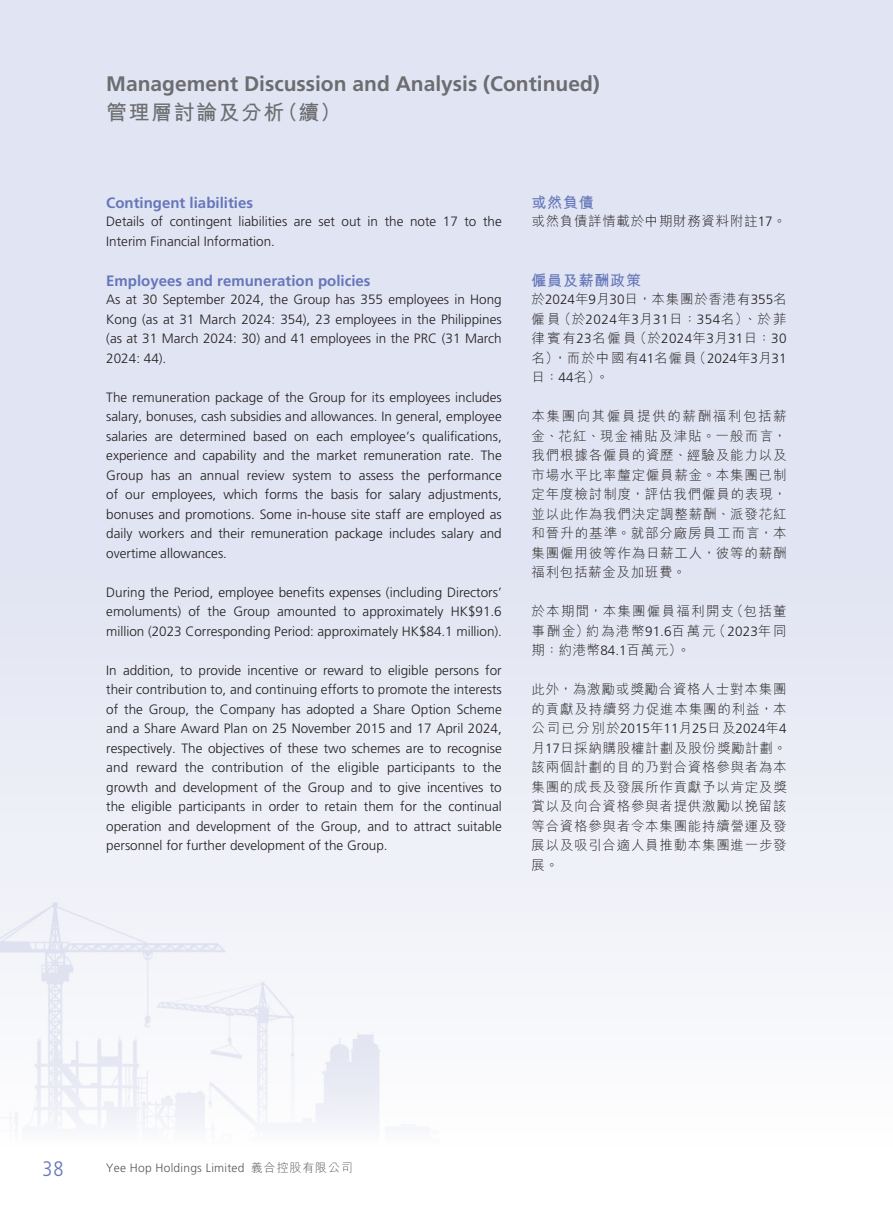
<style>
.page{position:relative;width:893px;height:1212px;background:#fff}
.page>*{position:absolute;margin:0;border:0;box-sizing:border-box;transform-origin:0 0}
.t1{font:700 21px "Frutiger LT Std";color:#6c6d70}
.t2{font:700 21px "M Hei HK";letter-spacing:.07em;color:#6c6d70}
.t3{font:300 condensed 21px "Frutiger LT Std";color:#6577ba}
.t4{font:700 15px "Frutiger LT Std";color:#6577ba}
.t5{font:700 15px "M Hei HK";letter-spacing:.05em;color:#6577ba}
.t6{font:300 13.5px/19.5px "Frutiger LT Std";color:#231f20;text-align:justify}
.t7{font:300 13.5px/19.5px "M Hei HK";letter-spacing:.06em;color:#231f20;text-align:justify}
.t8{font:300 12px "Frutiger LT Std";letter-spacing:.02em;color:#57585a}
.s1{font-family:"Frutiger LT Std"}
.s2{font-family:"M Hei HK"}
</style>
<div class="page">
<div style="left:0;top:0;width:893px;height:1148px;background:#e1e4f2"></div>
<img style="left:0;top:865px;width:893px;height:283px">
<h1 class="t1" style="left:106px;top:71px;width:495px">Management Discussion and Analysis (Continued)</h1>
<h1 class="t2" style="left:106px;top:97px;width:236px">管理層討論及分析（續）</h1>
<p class="t4" style="left:106px;top:194px;width:148px">Contingent liabilities</p>
<p class="t6" style="left:106px;top:212px;width:397px">Details of contingent liabilities are set out in the note 17 to the<br>Interim Financial Information.</p>
<p class="t4" style="left:106px;top:272px;width:266px">Employees and remuneration policies</p>
<p class="t6" style="left:106px;top:290px;width:397px">As at 30 September 2024, the Group has 355 employees in Hong Kong (as at 31 March 2024: 354), 23 employees in the Philippines (as at 31 March 2024: 30) and 41 employees in the PRC (31 March 2024: 44).</p>
<p class="t6" style="left:106px;top:388px;width:397px">The remuneration package of the Group for its employees includes salary, bonuses, cash subsidies and allowances. In general, employee salaries are determined based on each employee’s qualifications, experience and capability and the market remuneration rate. The Group has an annual review system to assess the performance of our employees, which forms the basis for salary adjustments, bonuses and promotions. Some in-house site staff are employed as daily workers and their remuneration package includes salary and overtime allowances.</p>
<p class="t6" style="left:106px;top:583px;width:397px">During the Period, employee benefits expenses (including Directors’ emoluments) of the Group amounted to approximately HK$91.6 million (2023 Corresponding Period: approximately HK$84.1 million).</p>
<p class="t6" style="left:106px;top:661px;width:397px">In addition, to provide incentive or reward to eligible persons for their contribution to, and continuing efforts to promote the interests of the Group, the Company has adopted a Share Option Scheme and a Share Award Plan on 25 November 2015 and 17 April 2024, respectively. The objectives of these two schemes are to recognise and reward the contribution of the eligible participants to the growth and development of the Group and to give incentives to the eligible participants in order to retain them for the continual operation and development of the Group, and to attract suitable personnel for further development of the Group.</p>
<p class="t5" style="left:531px;top:192px;width:64px">或然負債</p>
<p class="t7" style="left:531px;top:211px;width:256px">或然負債詳情載於中期財務資料附註<span class="s1">17</span>。</p>
<p class="t5" style="left:531px;top:270px;width:111px">僱員及薪酬政策</p>
<p class="t7" style="left:531px;top:289px;width:257px">於<span class="s1">2024</span>年<span class="s1">9</span>月<span class="s1">30</span>日，本集團於香港有<span class="s1">355</span>名僱員（於<span class="s1">2024</span>年<span class="s1">3</span>月<span class="s1">31</span>日：<span class="s1">354</span>名）、於菲律賓有<span class="s1">23</span>名僱員（於<span class="s1">2024</span>年<span class="s1">3</span>月<span class="s1">31</span>日：<span class="s1">30</span>名），而於中國有<span class="s1">41</span>名僱員（<span class="s1">2024</span>年<span class="s1">3</span>月<span class="s1">31</span>日：<span class="s1">44</span>名）。</p>
<p class="t7" style="left:531px;top:406px;width:257px">本集團向其僱員提供的薪酬福利包括薪金、花紅、現金補貼及津貼。一般而言，我們根據各僱員的資歷、經驗及能力以及市場水平比率釐定僱員薪金。本集團已制定年度檢討制度，評估我們僱員的表現，並以此作為我們決定調整薪酬、派發花紅和晉升的基準。就部分廠房員工而言，本集團僱用彼等作為日薪工人，彼等的薪酬福利包括薪金及加班費。</p>
<p class="t7" style="left:531px;top:601px;width:257px">於本期間，本集團僱員福利開支（包括董事酬金）約為港幣<span class="s1">91.6</span>百萬元（<span class="s1">2023</span>年同期：約港幣<span class="s1">84.1</span>百萬元）。</p>
<p class="t7" style="left:531px;top:679px;width:257px">此外，為激勵或獎勵合資格人士對本集團的貢獻及持續努力促進本集團的利益，本</p>
<p class="t6" style="left:531px;top:719px;width:257px"><span class="s2">公司已分別於</span>2015<span class="s2">年</span>11<span class="s2">月</span>25<span class="s2">日及</span>2024<span class="s2">年</span>4</p>
<p class="t7" style="left:531px;top:738px;width:257px">月<span class="s1">17</span>日採納購股權計劃及股份獎勵計劃。該兩個計劃的目的乃對合資格參與者為本集團的成長及發展所作貢獻予以肯定及獎賞以及向合資格參與者提供激勵以挽留該等合資格參與者令本集團能持續營運及發展以及吸引合適人員推動本集團進一步發展。</p>
<h1 class="t3" style="left:43px;top:1157px;width:23px">38</h1>
<p class="t8" style="left:106px;top:1161px;width:248px">Yee Hop Holdings Limited <span class="s2">義合控股有限公司</span></p>
</div>
